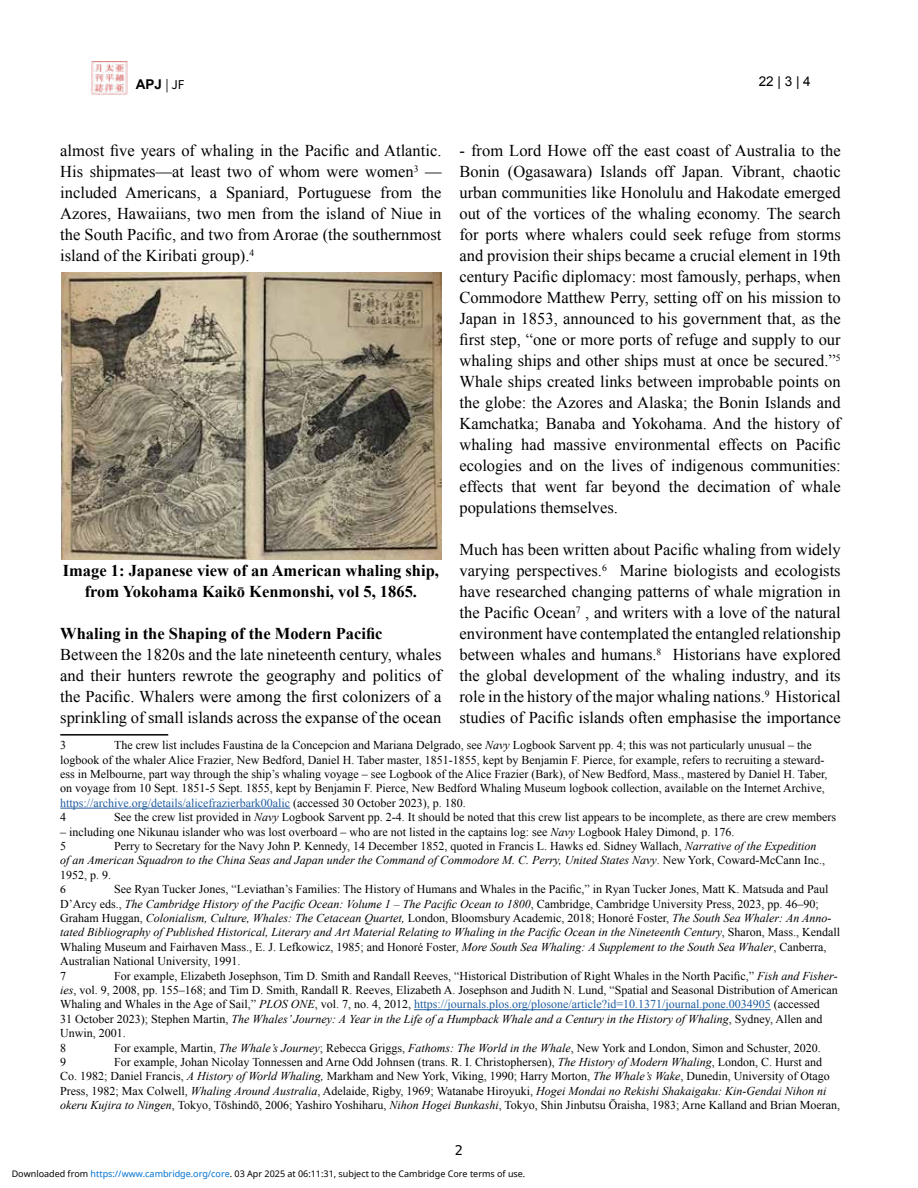
<style>
.page{position:relative;width:918px;height:1188px;background:#fff}
.page>*{position:absolute;margin:0;border:0;box-sizing:border-box;transform-origin:0 0}
.t1{font:16.5px/21px "Times New Roman";color:#000;text-align:justify}
.t2{font:700 16.5px/21px "Times New Roman";color:#000;text-align:center}
.t3{font:700 13.5px "Arial";color:#030000}
.t4{font:13.5px "Arial";color:#000101}
.t5{font:13.5px "Hack";color:#000}
.t6{font:12px/14.4px "Times New Roman";color:#000}
.t7{font:12px "Minion Pro";color:#000}
.t8{font:9px "Noto Sans";color:#000}
.s1{font-family:"Source Sans 3";font-weight:400}
.s2{font-style:italic}
.s3{color:#215e9e}
.s4{color:#0172cf}
</style>
<div class="page">
<img style="left:91px;top:61px;width:37px;height:34px">
<hr style="left:60px;top:734px;width:108px;height:2px;background:#000">
<hr style="left:60px;top:808px;width:230px;height:1px;background:#215e9e">
<hr style="left:414px;top:1009px;width:357px;height:1px;background:#215e9e">
<img style="left:61px;top:273px;width:380px;height:287px">
<p class="t3" style="left:136px;top:76px;width:50px">APJ <span class="s1">| JF</span></p>
<p class="t4" style="left:759px;top:72px;width:54px">22 | 3 | 4</p>
<p class="t1" style="left:60px;top:140px;width:383px">almost five years of whaling in the Pacific and Atlantic.<br>His shipmates—at least two of whom were women<sup>3</sup> — included Americans, a Spaniard, Portuguese from the Azores, Hawaiians, two men from the island of Niue in the South Pacific, and two from Arorae (the southernmost island of the Kiribati group).<sup>4</sup></p>
<p class="t1" style="left:459px;top:140px;width:383px">- from Lord Howe off the east coast of Australia to the Bonin (Ogasawara) Islands off Japan. Vibrant, chaotic urban communities like Honolulu and Hakodate emerged out of the vortices of the whaling economy. The search for ports where whalers could seek refuge from storms and provision their ships became a crucial element in 19th century Pacific diplomacy: most famously, perhaps, when Commodore Matthew Perry, setting off on his mission to Japan in 1853, announced to his government that, as the first step, “one or more ports of refuge and supply to our whaling ships and other ships must at once be secured.”<sup>5<br></sup>Whale ships created links between improbable points on the globe: the Azores and Alaska; the Bonin Islands and Kamchatka; Banaba and Yokohama. And the history of whaling had massive environmental effects on Pacific ecologies and on the lives of indigenous communities: effects that went far beyond the decimation of whale populations themselves.</p>
<p class="t1" style="left:459px;top:539px;width:383px">Much has been written about Pacific whaling from widely varying perspectives.<sup>6</sup> Marine biologists and ecologists have researched changing patterns of whale migration in the Pacific Ocean<sup>7</sup> , and writers with a love of the natural environment have contemplated the entangled relationship between whales and humans.<sup>8</sup> Historians have explored the global development of the whaling industry, and its role in the history of the major whaling nations.<sup>9</sup> Historical studies of Pacific islands often emphasise the importance</p>
<h1 class="t2" style="left:63px;top:560px;width:378px">Image 1: Japanese view of an American whaling ship, from Yokohama Kaikō Kenmonshi, vol 5, 1865.</h1>
<h1 class="t2" style="left:60px;top:623px;width:324px">Whaling in the Shaping of the Modern Pacific</h1>
<h1 class="t1" style="left:60px;top:644px;width:383px">Between the 1820s and the late nineteenth century, whales and their hunters rewrote the geography and politics of the Pacific. Whalers were among the first colonizers of a sprinkling of small islands across the expanse of the ocean</h1>
<p class="t6" style="left:60px;top:738px;width:7px">3</p>
<p class="t6" style="left:60px;top:738px;width:769px;text-indent:54px">The crew list includes Faustina de la Concepcion and Mariana Delgrado, see <span class="s2">Navy</span> Logbook Sarvent pp. 4; this was not particularly unusual – the logbook of the whaler Alice Frazier, New Bedford, Daniel H. Taber master, 1851-1855, kept by Benjamin F. Pierce, for example, refers to recruiting a steward&shy;ess in Melbourne, part way through the ship’s whaling voyage – see Logbook of the Alice Frazier (Bark), of New Bedford, Mass., mastered by Daniel H. Taber, on voyage from 10 Sept. 1851-5 Sept. 1855, kept by Benjamin F. Pierce, New Bedford Whaling Museum logbook collection, available on the Internet Archive, <span class="s3">https://archive.org/details/alicefrazierbark00alic</span> (accessed 30 October 2023), p. 180.<br>4</p>
<p class="t6" style="left:114px;top:810px;width:723px">See the crew list provided in <span class="s2">Navy</span> Logbook Sarvent pp. 2-4. It should be noted that this crew list appears to be incomplete, as there are crew members</p>
<p class="t6" style="left:60px;top:824px;width:676px">– including one Nikunau islander who was lost overboard – who are not listed in the captains log: see <span class="s2">Navy</span> Logbook Haley Dimond, p. 176.<br>5</p>
<p class="t6" style="left:60px;top:839px;width:766px;text-indent:54px">Perry to Secretary for the Navy John P. Kennedy, 14 December 1852, quoted in Francis L. Hawks ed. Sidney Wallach, <span class="s2">Narrative of the Expedition of an American Squadron to the China Seas and Japan under the Command of Commodore M. C. Perry, United States Navy</span>. New York, Coward-McCann Inc.,<br>1952, p. 9.</p>
<p class="t7" style="left:60px;top:881px;width:7px">6</p>
<p class="t6" style="left:60px;top:882px;width:782px;text-indent:54px">See Ryan Tucker Jones, “Leviathan’s Families: The History of Humans and Whales in the Pacific,” in Ryan Tucker Jones, Matt K. Matsuda and Paul D’Arcy eds., <span class="s2">The Cambridge History of the Pacific Ocean: Volume 1 – The Pacific Ocean to 1800</span>, Cambridge, Cambridge University Press, 2023, pp. 46‒90; Graham Huggan, <span class="s2">Colonialism, Culture, Whales: The Cetacean Quartet,</span> London, Bloomsbury Academic, 2018; Honoré Foster, <span class="s2">The South Sea Whaler: An Anno&shy;tated Bibliography of Published Historical, Literary and Art Material Relating to Whaling in the Pacific Ocean in the Nineteenth Century</span>, Sharon, Mass., Kendall Whaling Museum and Fairhaven Mass., E. J. Lefkowicz, 1985; and Honoré Foster, <span class="s2">More South Sea Whaling: A Supplement to the South Sea Whaler</span>, Canberra, Australian National University, 1991.<br>7</p>
<p class="t6" style="left:60px;top:968px;width:779px;text-indent:54px">For example, Elizabeth Josephson, Tim D. Smith and Randall Reeves, “Historical Distribution of Right Whales in the North Pacific,” <span class="s2">Fish and Fisher&shy;ies</span>, vol. 9, 2008, pp. 155‒168; and Tim D. Smith, Randall R. Reeves, Elizabeth A. Josephson and Judith N. Lund, “Spatial and Seasonal Distribution of American Whaling and Whales in the Age of Sail,” <span class="s2">PLOS ONE</span>, vol. 7, no. 4, 2012, <span class="s3">https://journals.plos.org/plosone/article?id=10.1371/journal.pone.0034905</span> (accessed<br>31 October 2023); Stephen Martin, <span class="s2">The Whales’ Journey: A Year in the Life of a Humpback Whale and a Century in the History of Whaling</span>, Sydney, Allen and Unwin, 2001.<br>8</p>
<p class="t6" style="left:114px;top:1040px;width:708px">For example, Martin, <span class="s2">The Whale’s Journey</span>; Rebecca Griggs, <span class="s2">Fathoms: The World in the Whale</span>, New York and London, Simon and Schuster, 2020.</p>
<p class="t6" style="left:60px;top:1055px;width:781px;text-indent:54px">For example, Johan Nicolay Tonnessen and Arne Odd Johnsen (trans. R. I. Christophersen), <span class="s2">The History of Modern Whaling</span>, London, C. Hurst and Co. 1982; Daniel Francis, <span class="s2">A History of World Whaling,</span> Markham and New York, Viking, 1990; Harry Morton, <span class="s2">The Whale’s Wake</span>, Dunedin, University of Otago Press, 1982; Max Colwell, <span class="s2">Whaling Around Australia</span>, Adelaide, Rigby, 1969; Watanabe Hiroyuki, <span class="s2">Hogei Mondai no Rekishi Shakaigaku: Kin-Gendai Nihon ni okeru Kujira to Ningen</span>, Tokyo, Tōshindō, 2006; Yashiro Yoshiharu, <span class="s2">Nihon Hogei Bunkashi</span>, Tokyo, Shin Jinbutsu Ōraisha, 1983; Arne Kalland and Brian Moeran,</p>
<p class="t6" style="left:60px;top:1055px;width:7px">9</p>
<p class="t5" style="left:455px;top:1142px;width:10px">2</p>
<p class="t8" style="left:12px;top:1168px;width:515px">Downloaded from <span class="s4">https://www.cambridge.org/core</span>. 03 Apr 2025 at 06:11:31, subject to the Cambridge Core terms of use.</p>
</div>
